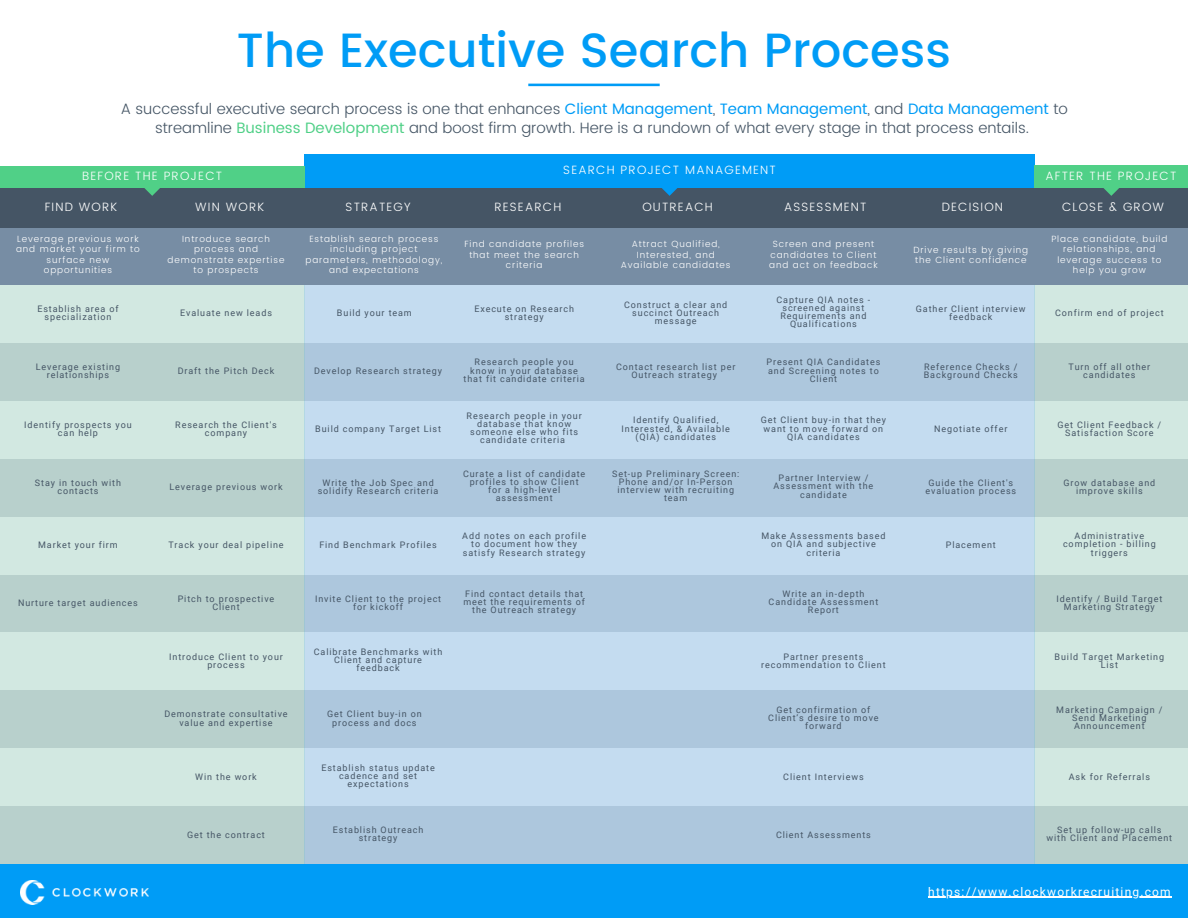
<style>
.page{position:relative;width:1188px;height:918px;background:#fff}
.page>*{position:absolute;margin:0;border:0;box-sizing:border-box;transform-origin:0 0}
.t1{font:500 48px "Poppins";color:#009cf6}
.t2{font:300 15px/19.6px "Poppins";color:#455565;text-align:center}
.t3{font:300 12px "Poppins";letter-spacing:.1em;color:#fff}
.t4{font:12px "Roboto";letter-spacing:.1em;color:#fff}
.t5{font:9px/8.1px "Roboto";letter-spacing:.1em;color:#455565;text-align:center}
.t6{font:300 9px/10.5px "Poppins";letter-spacing:.1em;color:#fff;text-align:center}
.s1{font-weight:400;color:#009cf6}
.s2{font-weight:400;color:#50d087}
</style>
<div class="page">
<div style="left:1034px;top:256px;width:154px;height:611px;background:linear-gradient(to right,#c5dcd7,#c5dcd7)"></div>
<div style="left:0;top:256px;width:304px;height:611px;background:linear-gradient(to right,#c5dcd7,#c5dcd7)"></div>
<div style="left:304px;top:256px;width:731px;height:611px;background:linear-gradient(to right,#b9d2e7,#b9d2e7)"></div>
<div style="left:0;top:864px;width:1188px;height:54px;background:#009cf6"></div>
<div style="left:305px;top:155px;width:730px;height:40px;background:#009cf6"></div>
<div style="left:0;top:166px;width:305px;height:42px;background:#50d087"></div>
<div style="left:1035px;top:166px;width:153px;height:41px;background:#50d087"></div>
<div style="left:0;top:227px;width:1188px;height:58px;background:#778da4"></div>
<div style="left:0;top:188px;width:1188px;height:39px;background:#455565"></div>
<svg style="left:144px;top:188px;width:16px;height:8px"></svg>
<svg style="left:662px;top:188px;width:16px;height:8px"></svg>
<svg style="left:1103px;top:188px;width:16px;height:8px"></svg>
<img style="left:20px;top:880px;width:128px;height:25px">
<svg style="left:528px;top:84px;width:132px;height:2px"></svg>
<hr style="left:928px;top:897px;width:244px;height:1px;background:#fff">
<h1 class="t1" style="left:237px;top:22px;width:716px">The Executive Search Process</h1>
<p class="t2" style="left:121px;top:99px;width:949px">A successful executive search process is one that enhances <span class="s1">Client Management</span>, <span class="s1">Team Management</span>, and <span class="s1">Data Management</span> to streamline <span class="s2">Business Development</span> and boost firm growth. Here is a rundown of what every stage in that process entails.</p>
<h3 class="t3" style="left:563px;top:163px;width:214px">SEARCH PROJECT MANAGEMENT</h3>
<h3 class="t3" style="left:82px;top:169px;width:141px">BEFORE THE PROJECT</h3>
<h3 class="t3" style="left:1045px;top:169px;width:133px">AFTER THE PROJECT</h3>
<h3 class="t3" style="left:45px;top:199px;width:74px">FIND WORK</h3>
<h3 class="t3" style="left:195px;top:199px;width:71px">WIN WORK</h3>
<h3 class="t3" style="left:346px;top:199px;width:67px">STRATEGY</h3>
<h3 class="t3" style="left:494px;top:199px;width:68px">RESEARCH</h3>
<h3 class="t3" style="left:642px;top:199px;width:72px">OUTREACH</h3>
<h3 class="t3" style="left:784px;top:199px;width:84px">ASSESSMENT</h3>
<h3 class="t3" style="left:942px;top:199px;width:63px">DECISION</h3>
<h3 class="t3" style="left:1062px;top:200px;width:104px">CLOSE &amp; GROW</h3>
<p class="t6" style="left:16px;top:233px;width:125px">Leverage previous work and market your firm to surface new opportunities</p>
<p class="t6" style="left:168px;top:233px;width:118px">Introduce search process and demonstrate expertise to prospects</p>
<p class="t6" style="left:464px;top:239px;width:121px">Find candidate profiles that meet the search criteria</p>
<p class="t6" style="left:306px;top:233px;width:138px">Establish search process including project parameters, methodology, and expectations</p>
<p class="t6" style="left:621px;top:239px;width:111px">Attract Qualified,<br>Interested, and<br>Available candidates</p>
<p class="t6" style="left:769px;top:239px;width:110px">Screen and present candidates to Client and act on feedback</p>
<p class="t6" style="left:913px;top:245px;width:116px;text-align:left">Drive results by giving the Client confidence</p>
<p class="t6" style="left:1051px;top:233px;width:118px">Place candidate, build relationships, and leverage success to help you grow</p>
<p class="t5" style="left:777px;top:296px;width:95px">Capture QIA notes - screened against<br>Requirements and<br>Qualifications</p>
<p class="t5" style="left:916px;top:305px;width:111px">Gather Client interview feedback</p>
<p class="t5" style="left:624px;top:300px;width:105px">Construct a clear and succinct Outreach message</p>
<p class="t5" style="left:37px;top:305px;width:83px">Establish area of specialization</p>
<p class="t5" style="left:180px;top:309px;width:93px">Evaluate new leads</p>
<p class="t5" style="left:1055px;top:309px;width:110px">Confirm end of project</p>
<p class="t5" style="left:474px;top:305px;width:101px">Execute on Research strategy</p>
<p class="t5" style="left:337px;top:309px;width:76px">Build your team</p>
<p class="t5" style="left:464px;top:358px;width:123px">Research people you know in your database that fit candidate criteria</p>
<p class="t5" style="left:767px;top:358px;width:115px">Present QIA Candidates and Screening notes to<br>Client</p>
<p class="t5" style="left:36px;top:363px;width:86px">Leverage existing relationships</p>
<p class="t5" style="left:178px;top:367px;width:98px">Draft the Pitch Deck</p>
<p class="t5" style="left:1069px;top:363px;width:83px">Turn off all other candidates</p>
<p class="t5" style="left:924px;top:363px;width:96px;text-align:left">Reference Checks /<br>Background Checks</p>
<p class="t5" style="left:616px;top:363px;width:121px">Contact research list per<br>Outreach strategy</p>
<p class="t5" style="left:314px;top:367px;width:129px">Develop Research strategy</p>
<p class="t5" style="left:24px;top:421px;width:109px">Identify prospects you can help</p>
<p class="t5" style="left:175px;top:421px;width:103px">Research the Client's company</p>
<p class="t5" style="left:467px;top:412px;width:117px">Research people in your database that know someone else who fits candidate criteria</p>
<p class="t5" style="left:315px;top:425px;width:127px">Build company Target List</p>
<p class="t5" style="left:622px;top:416px;width:110px">Identify Qualified,<br>Interested, &amp; Available (QIA) candidates</p>
<p class="t5" style="left:761px;top:416px;width:127px">Get Client buy-in that they want to move forward on<br>QIA candidates</p>
<p class="t5" style="left:934px;top:425px;width:75px">Negotiate offer</p>
<p class="t5" style="left:1057px;top:421px;width:105px">Get Client Feedback /<br>Satisfaction Score</p>
<p class="t5" style="left:35px;top:479px;width:88px">Stay in touch with contacts</p>
<p class="t5" style="left:169px;top:483px;width:115px">Leverage previous work</p>
<p class="t5" style="left:463px;top:470px;width:124px">Curate a list of candidate profiles to show Client for a high-level assessment</p>
<p class="t5" style="left:318px;top:479px;width:122px">Write the Job Spec and solidify Research criteria</p>
<p class="t5" style="left:612px;top:470px;width:129px">Set-up Preliminary Screen:<br>Phone and/or In-Person interview with recruiting team</p>
<p class="t5" style="left:774px;top:474px;width:101px">Partner Interview /<br>Assessment with the candidate</p>
<p class="t5" style="left:925px;top:479px;width:92px">Guide the Client's evaluation process</p>
<p class="t5" style="left:1063px;top:479px;width:93px">Grow database and improve skills</p>
<p class="t5" style="left:38px;top:541px;width:81px">Market your firm</p>
<p class="t5" style="left:168px;top:541px;width:117px">Track your deal pipeline</p>
<p class="t5" style="left:462px;top:532px;width:125px">Add notes on each profile to document how they satisfy Research strategy</p>
<p class="t5" style="left:319px;top:541px;width:119px">Find Benchmark Profiles</p>
<p class="t5" style="left:761px;top:532px;width:126px">Make Assessments based on QIA and subjective criteria</p>
<p class="t5" style="left:946px;top:541px;width:51px">Placement</p>
<p class="t5" style="left:1063px;top:532px;width:94px">Administrative completion - billing triggers</p>
<p class="t5" style="left:18px;top:599px;width:121px">Nurture target audiences</p>
<p class="t5" style="left:178px;top:595px;width:98px">Pitch to prospective<br>Client</p>
<p class="t5" style="left:463px;top:590px;width:123px">Find contact details that meet the requirements of the Outreach strategy</p>
<p class="t5" style="left:315px;top:595px;width:128px">Invite Client to the project for kickoff</p>
<p class="t5" style="left:769px;top:590px;width:111px">Write an in-depth<br>Candidate Assessment<br>Report</p>
<p class="t5" style="left:1056px;top:595px;width:107px">Identify / Build Target<br>Marketing Strategy</p>
<p class="t5" style="left:169px;top:652px;width:115px">Introduce Client to your process</p>
<p class="t5" style="left:314px;top:648px;width:130px">Calibrate Benchmarks with<br>Client and capture feedback</p>
<p class="t5" style="left:761px;top:652px;width:126px">Partner presents recommendation to Client</p>
<p class="t5" style="left:1055px;top:652px;width:111px">Build Target Marketing<br>List</p>
<p class="t5" style="left:164px;top:710px;width:125px">Demonstrate consultative value and expertise</p>
<p class="t5" style="left:327px;top:710px;width:96px">Get Client buy-in on process and docs</p>
<p class="t5" style="left:768px;top:706px;width:112px">Get confirmation of<br>Client’s desire to move forward</p>
<p class="t5" style="left:1056px;top:706px;width:108px">Marketing Campaign /<br>Send Marketing<br>Announcement</p>
<p class="t5" style="left:195px;top:773px;width:63px">Win the work</p>
<p class="t5" style="left:321px;top:764px;width:115px">Establish status update cadence and set expectations</p>
<p class="t5" style="left:783px;top:773px;width:82px">Client Interviews</p>
<p class="t5" style="left:1069px;top:773px;width:83px">Ask for Referrals</p>
<p class="t5" style="left:187px;top:831px;width:79px">Get the contract</p>
<p class="t5" style="left:333px;top:826px;width:92px">Establish Outreach strategy</p>
<p class="t5" style="left:776px;top:831px;width:96px">Client Assessments</p>
<p class="t5" style="left:1047px;top:826px;width:127px">Set up follow-up calls with Client and Placement</p>
<h3 class="t4" style="left:928px;top:885px;width:244px">https://www.clockworkrecruiting.com</h3>
</div>
